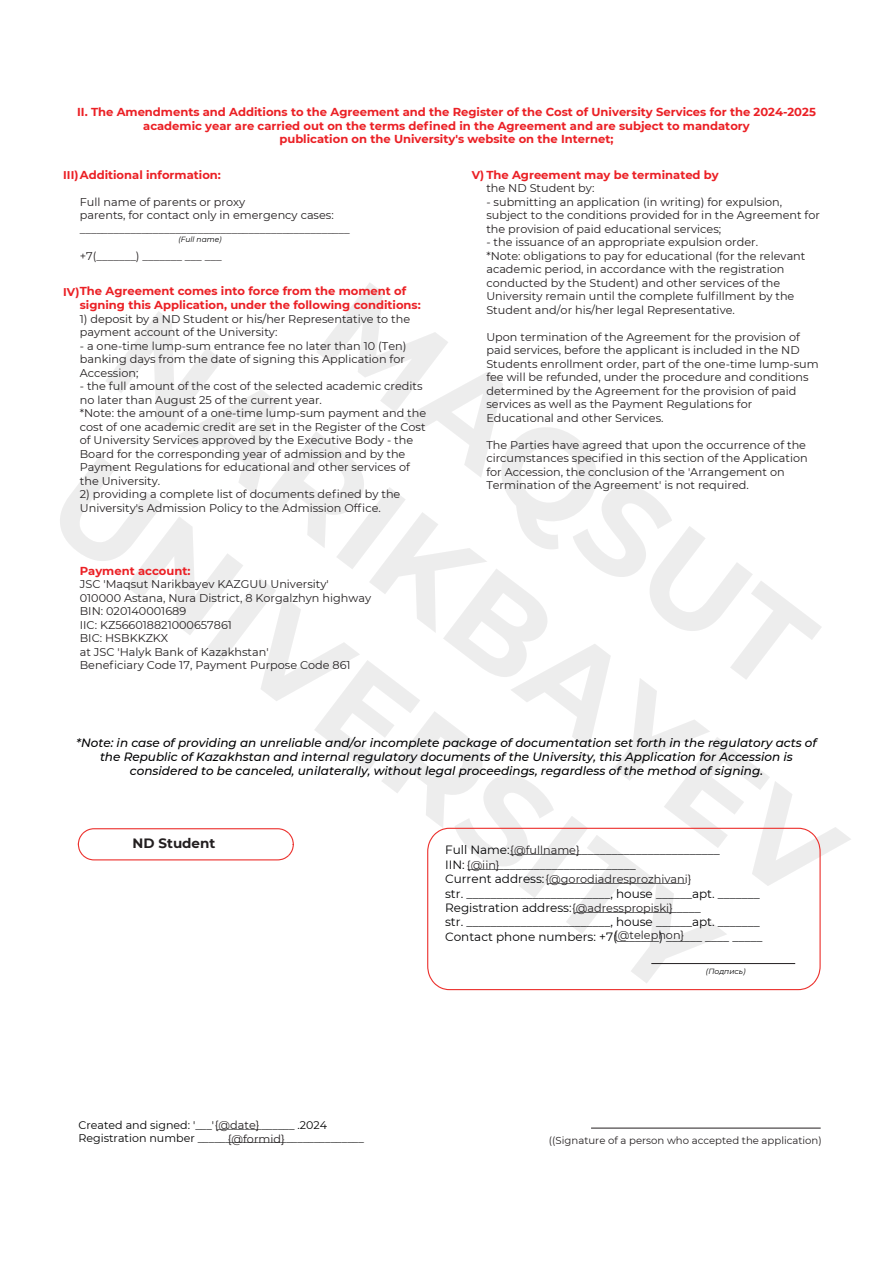
<style>
.page{position:relative;width:893px;height:1263px;background:#fff}
.page>*{position:absolute;margin:0;border:0;box-sizing:border-box;transform-origin:0 0}
.t1{font:700 13.5px "Montserrat";color:#231f20}
.t2{font:italic 500 12px/14.4px "Montserrat";color:#000002;text-align:center}
.t3{font:12px/14.4px "Montserrat";color:#000002}
.t4{font:700 11.55px/13.8px "Montserrat";color:#eb2025;text-align:center}
.t5{font:11.25px/13.5px "Montserrat";color:#231f20}
.t6{font:11.1px/13.4px "Montserrat";color:#000001}
.t7{font:10.2px "Montserrat";color:#231f20}
.t8{font:italic 7.5px "Montserrat";color:#000002}
.t9{font:italic 7.5px "Montserrat";color:#000001}
.s1{font-size:11.25px}
</style>
<div class="page">
<svg style="left:60px;top:283px;width:791px;height:708px"></svg>
<hr style="left:651px;top:963px;width:144px;height:1px;background:#231f20">
<hr style="left:591px;top:1128px;width:230px;height:1px;background:#231f20">
<p class="t4" style="left:77px;top:104px;width:740px">II. The Amendments and Additions to the Agreement and the Register of the Cost of University Services for the 2024-2025 academic year are carried out on the terms defined in the Agreement and are subject to mandatory<br>publication on the University's website on the Internet;</p>
<p class="t4" style="left:63px;top:167px;width:159px"><span class="s1">III)</span>Additional information:</p>
<p class="t4" style="left:472px;top:167px;width:248px"><span class="s1">V)</span> The Agreement may be terminated by</p>
<p class="t5" style="left:486px;top:181px;width:110px">the ND Student by:</p>
<p class="t5" style="left:486px;top:195px;width:335px">- submitting an application (in writing) for expulsion, subject to the conditions provided for in the Agreement for the provision of paid educational services;</p>
<p class="t5" style="left:486px;top:235px;width:321px">- the issuance of an appropriate expulsion order.<br>*Note: obligations to pay for educational (for the relevant academic period, in accordance with the registration conducted by the Student) and other services of the University remain until the complete fulfillment by the Student and/or his/her legal Representative.</p>
<p class="t5" style="left:486px;top:330px;width:334px">Upon termination of the Agreement for the provision of paid services, before the applicant is included in the ND Students enrollment order, part of the one-time lump-sum fee will be refunded, under the procedure and conditions determined by the Agreement for the provision of paid services as well as the Payment Regulations for Educational and other Services.</p>
<p class="t5" style="left:486px;top:438px;width:323px">The Parties have agreed that upon the occurrence of the circumstances specified in this section of the Application for Accession, the conclusion of the 'Arrangement on Termination of the Agreement' is not required.</p>
<p class="t5" style="left:80px;top:195px;width:271px">Full name of parents or proxy<br>parents, for contact only in emergency cases: ________________________________________________</p>
<p class="t5" style="left:80px;top:249px;width:143px">+7(_______) _______ ___ ___</p>
<p class="t4" style="left:80px;top:298px;width:342px">signing this Application, under the following conditions:</p>
<p class="t5" style="left:80px;top:312px;width:332px">1) deposit by a ND Student or his/her Representative to the payment account of the University:</p>
<p class="t5" style="left:80px;top:339px;width:328px">- a one-time lump-sum entrance fee no later than 10 (Ten) banking days from the date of signing this Application for<br>Accession;</p>
<p class="t5" style="left:80px;top:379px;width:348px">- the full amount of the cost of the selected academic credits no later than August 25 of the current year.<br>*Note: the amount of a one-time lump-sum payment and the cost of one academic credit are set in the Register of the Cost of University Services approved by the Executive Body - the Board for the corresponding year of admission and by the Payment Regulations for educational and other services of the University.</p>
<p class="t5" style="left:80px;top:487px;width:322px">2) providing a complete list of documents defined by the<br>University's Admission Policy to the Admission Office.</p>
<p class="t8" style="left:178px;top:234px;width:45px">(Full name)</p>
<p class="t4" style="left:63px;top:284px;width:344px"><span class="s1">IV)</span>The Agreement comes into force from the moment of</p>
<p class="t4" style="left:80px;top:563px;width:112px">Payment account:</p>
<p class="t5" style="left:80px;top:577px;width:293px">JSC 'Maqsut Narikbayev KAZGUU University' 010000 Astana, Nura District, 8 Korgalzhyn highway BIN: 020140001689<br>IIC: KZ566018821000657861<br>BIC: HSBKKZKX<br>at JSC 'Halyk Bank of Kazakhstan'<br>Beneficiary Code 17, Payment Purpose Code 861</p>
<p class="t2" style="left:76px;top:735px;width:742px">*Note: in case of providing an unreliable and/or incomplete package of documentation set forth in the regulatory acts of the Republic of Kazakhstan and internal regulatory documents of the University, this Application for Accession is considered to be canceled, unilaterally, without legal proceedings, regardless of the method of signing.</p>
<p class="t1" style="left:133px;top:834px;width:84px">ND Student</p>
<p class="t6" style="left:78px;top:1118px;width:287px">Created and signed: '___' ______________ .2024<br>Registration number ______________________________</p>
<p class="t5" style="left:215px;top:1118px;width:46px">{@date}</p>
<p class="t5" style="left:228px;top:1131px;width:59px">{@formid}</p>
<p class="t3" style="left:445px;top:842px;width:276px">Full Name:___________________________________<br>IIN: ____________________________<br>Current address: _______________________</p>
<p class="t3" style="left:445px;top:900px;width:319px">Registration address: _____________________<br>str. ________________________, house ______apt. _______<br>Contact phone numbers: +7(_______) ______ ____ _____</p>
<p class="t5" style="left:510px;top:843px;width:71px">{@fullname}</p>
<p class="t5" style="left:467px;top:857px;width:34px">{@iin}</p>
<p class="t5" style="left:545px;top:872px;width:148px">{@gorodiadresprozhivani}</p>
<p class="t5" style="left:572px;top:900px;width:102px">{@adresspropiski}</p>
<p class="t5" style="left:614px;top:928px;width:72px">{@telephon}</p>
<p class="t9" style="left:706px;top:966px;width:41px">(Подпись)</p>
<p class="t7" style="left:549px;top:1134px;width:274px">((Signature of a person who accepted the application)</p>
</div>
